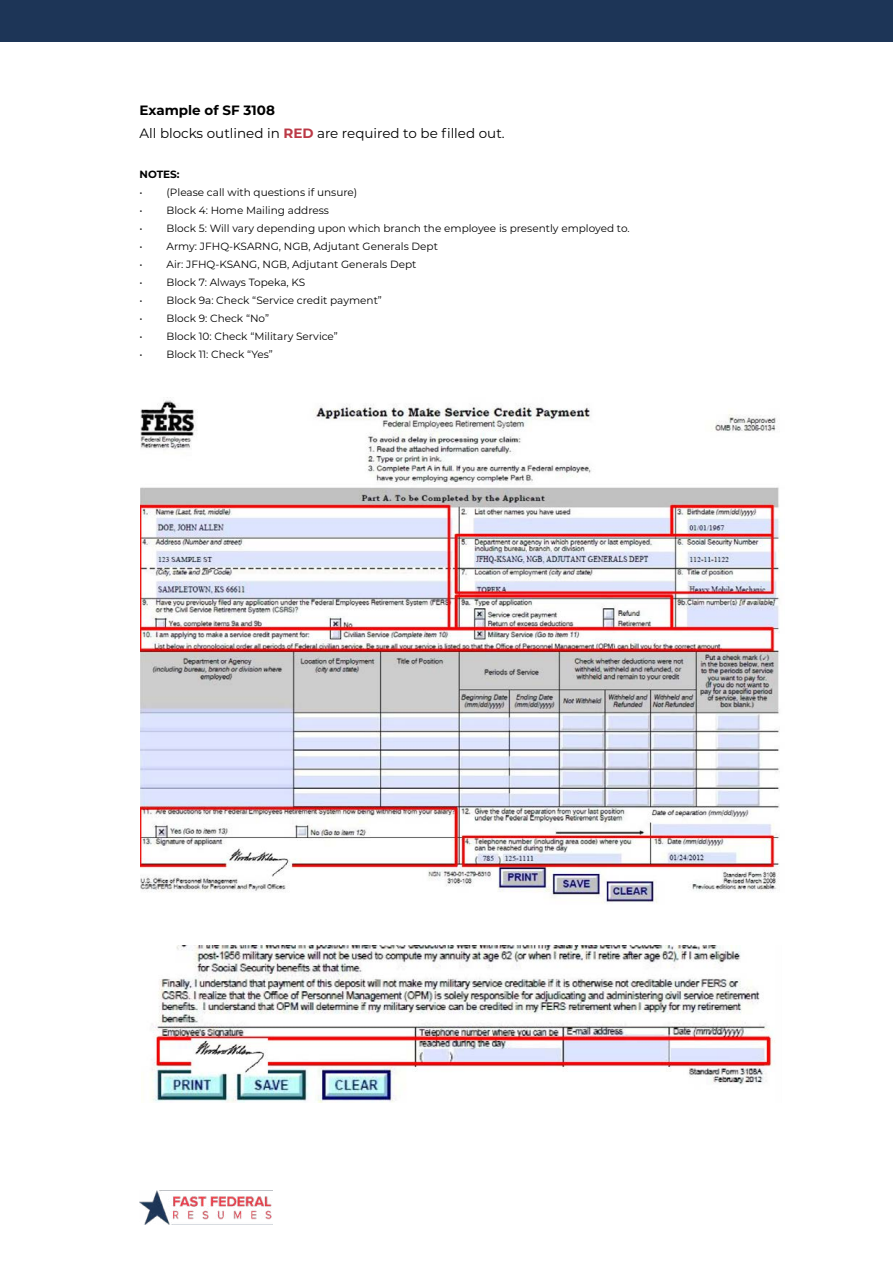
<style>
.page{position:relative;width:893px;height:1263px;background:#fff}
.page>*{position:absolute;margin:0;border:0;box-sizing:border-box;transform-origin:0 0}
.t1{font:13.5px/22.5px "Montserrat";color:#000}
.t2{font:10.5px "Montserrat";color:#000}
.t3{font:700 10.5px "Montserrat";color:#000}
.s1{font-weight:700}
.s2{font-weight:700;color:#bb3946}
</style>
<div class="page">
<div style="left:0;top:0;width:893px;height:42px;background:#1d3557"></div>
<img style="left:140px;top:1190px;width:133px;height:35px">
<img style="left:140px;top:400px;width:640px;height:503px">
<img style="left:152px;top:945px;width:623px;height:157px">
<p class="t1" style="left:140px;top:99px;width:367px"><span class="s1">Example of SF 3108<br></span>All blocks outlined in <span class="s2">RED</span> are required to be filled out.</p>
<p class="t3" style="left:140px;top:167px;width:42px">NOTES:</p>
<p class="t2" style="left:140px;top:185px;width:219px">• (Please call with questions if unsure)</p>
<p class="t2" style="left:140px;top:203px;width:191px">• Block 4: Home Mailing address</p>
<p class="t2" style="left:140px;top:221px;width:492px">• Block 5: Will vary depending upon which branch the employee is presently employed to.</p>
<p class="t2" style="left:140px;top:239px;width:300px">• Army: JFHQ-KSARNG, NGB, Adjutant Generals Dept</p>
<p class="t2" style="left:140px;top:257px;width:278px">• Air: JFHQ-KSANG, NGB, Adjutant Generals Dept</p>
<p class="t2" style="left:140px;top:275px;width:167px">• Block 7: Always Topeka, KS</p>
<p class="t2" style="left:140px;top:293px;width:244px">• Block 9a: Check “Service credit payment”</p>
<p class="t2" style="left:140px;top:311px;width:131px">• Block 9: Check “No”</p>
<p class="t2" style="left:140px;top:329px;width:200px">• Block 10: Check “Military Service”</p>
<p class="t2" style="left:140px;top:347px;width:135px">• Block 11: Check “Yes”</p>
</div>
